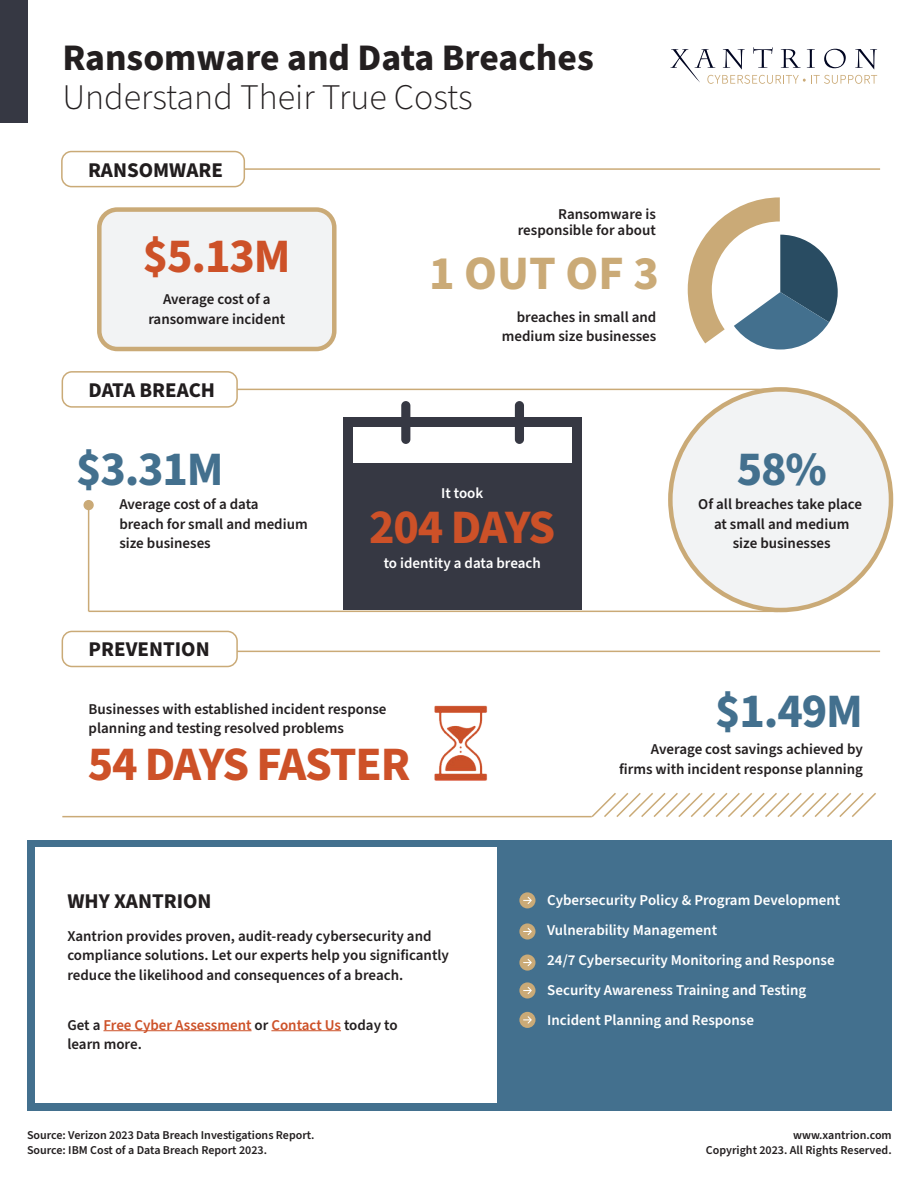
<style>
.page{position:relative;width:918px;height:1188px;background:#fff}
.page>*{position:absolute;margin:0;border:0;box-sizing:border-box;transform-origin:0 0}
.t1{font:700 48px "Source Sans Pro";letter-spacing:-.03em;color:#cd5128}
.t2{font:700 48px "Source Sans Pro";letter-spacing:-.025em;color:#43708e}
.t3{font:700 48px "Source Sans Pro";color:#caaa77}
.t4{font:700 37.5px "Source Sans Pro";color:#231f20}
.t5{font:300 36px "Source Sans Pro";color:#231f20}
.t6{font:700 21px "Source Sans Pro";color:#211d1e}
.t7{font:700 21px "Source Sans Pro";color:#231f20}
.t8{font:600 15px/19.5px "Source Sans Pro";color:#231f20}
.t9{font:600 15px/30px "Source Sans Pro";color:#fff}
.t10{font:600 15px/19.5px "Source Sans Pro";color:#211d1e;text-align:center}
.t11{font:600 15px/19.5px "Source Sans Pro";color:#cd5128}
.t12{font:600 12px/15px "Source Sans Pro";color:#231f20}
.s1{color:#231f20}
</style>
<div class="page">
<div style="left:27px;top:840px;width:864px;height:271px;background:#43708e"></div>
<div style="left:36px;top:848px;width:461px;height:255px;background:#fff"></div>
<div style="left:99px;top:210px;width:235px;height:139px;background:#f2f3f4;border-radius:18px"></div>
<div style="left:97px;top:207px;width:240px;height:144px;border:5px solid #caaa77;border-radius:18px"></div>
<div style="left:343px;top:418px;width:239px;height:192px;background:#363843"></div>
<div style="left:670px;top:389px;width:221px;height:221px;background:#f2f3f4;border-radius:50%"></div>
<div style="left:668px;top:387px;width:225px;height:225px;border:5px solid #caaa77;border-radius:50%"></div>
<div style="left:0;top:0;width:27px;height:123px;background:#363843"></div>
<hr style="left:244px;top:168px;width:636px;height:2px;background:#caaa77">
<hr style="left:237px;top:651px;width:643px;height:1px;background:#caaa77">
<hr style="left:237px;top:389px;width:544px;height:1px;background:#caaa77">
<hr style="left:89px;top:611px;width:689px;height:1px;background:#caaa77">
<hr style="left:62px;top:816px;width:530px;height:1px;background:#caaa77">
<hr style="left:104px;top:1030px;width:148px;height:1px;background:#cd5128">
<hr style="left:271px;top:1030px;width:70px;height:1px;background:#cd5128">
<div style="left:61px;top:151px;width:184px;height:36px;border:2px solid #caaa77;border-radius:10px"></div>
<div style="left:62px;top:371px;width:176px;height:37px;border:2px solid #caaa77;border-radius:10px"></div>
<div style="left:62px;top:631px;width:176px;height:36px;border:2px solid #caaa77;border-radius:10px"></div>
<svg style="left:688px;top:197px;width:150px;height:153px"></svg>
<div style="left:353px;top:427px;width:219px;height:35px;background:#fff"></div>
<div style="left:401px;top:401px;width:9px;height:43px;background:#363843;border-radius:5px"></div>
<div style="left:515px;top:401px;width:9px;height:43px;background:#363843;border-radius:5px"></div>
<hr style="left:88px;top:509px;width:1px;height:102px;background:#caaa77">
<div style="left:84px;top:501px;width:9px;height:8px;background:#caaa77;border-radius:50%"></div>
<div style="left:84px;top:500px;width:10px;height:10px;border:2px solid #caaa77;border-radius:50%"></div>
<svg style="left:519px;top:892px;width:17px;height:16px"></svg>
<svg style="left:523px;top:897px;width:9px;height:7px"></svg>
<svg style="left:519px;top:923px;width:17px;height:17px"></svg>
<svg style="left:523px;top:928px;width:9px;height:7px"></svg>
<svg style="left:519px;top:955px;width:17px;height:16px"></svg>
<svg style="left:523px;top:959px;width:9px;height:7px"></svg>
<svg style="left:519px;top:982px;width:17px;height:17px"></svg>
<svg style="left:523px;top:987px;width:9px;height:7px"></svg>
<div style="left:519px;top:1012px;width:17px;height:16px;background:#caaa77;border-radius:50%"></div>
<svg style="left:523px;top:1016px;width:9px;height:8px"></svg>
<svg style="left:590px;top:793px;width:286px;height:25px"></svg>
<svg style="left:670px;top:47px;width:207px;height:37px"></svg>
<img style="left:434px;top:705px;width:54px;height:76px">
<h2 class="t4" style="left:62px;top:42px;width:533px">Ransomware and Data Breaches</h2>
<h3 class="t5" style="left:62px;top:76px;width:412px">Understand Their True Costs</h3>
<h3 class="t6" style="left:88px;top:161px;width:136px">RANSOMWARE</h3>
<h1 class="t1" style="left:143px;top:236px;width:149px">$5.13M</h1>
<p class="t10" style="left:148px;top:291px;width:138px">Average cost of a ransomware incident</p>
<h3 class="t6" style="left:89px;top:381px;width:128px">DATA BREACH</h3>
<p class="t8" style="left:518px;top:207px;width:140px;line-height:16.5px;text-align:right">Ransomware is responsible for about</p>
<h1 class="t3" style="left:429px;top:254px;width:232px">1 OUT OF 3</h1>
<p class="t8" style="left:502px;top:308px;width:156px;text-align:right">breaches in small and medium size businesses</p>
<h1 class="t2" style="left:76px;top:449px;width:149px">$3.31M</h1>
<h1 class="t2" style="left:737px;top:449px;width:92px">58%</h1>
<p class="t9" style="left:441px;top:479px;width:44px">It took</p>
<h1 class="t1" style="left:369px;top:508px;width:187px">204 DAYS</h1>
<p class="t8" style="left:119px;top:496px;width:190px">Average cost of a data<br>breach for small and medium size busineses</p>
<p class="t10" style="left:698px;top:496px;width:165px">Of all breaches take place at small and medium<br>size businesses</p>
<h3 class="t6" style="left:89px;top:641px;width:123px">PREVENTION</h3>
<p class="t9" style="left:384px;top:549px;width:159px">to identity a data breach</p>
<p class="t8" style="left:89px;top:700px;width:299px">Businesses with established incident response planning and testing resolved problems</p>
<h1 class="t1" style="left:88px;top:745px;width:324px">54 DAYS FASTER</h1>
<h1 class="t2" style="left:715px;top:691px;width:149px">$1.49M</h1>
<p class="t8" style="left:651px;top:741px;width:214px">Average cost savings achieved by</p>
<p class="t8" style="left:619px;top:760px;width:245px">firms with incident response planning</p>
<h3 class="t7" style="left:67px;top:892px;width:146px">WHY XANTRION</h3>
<p class="t8" style="left:67px;top:927px;width:383px">Xantrion provides proven, audit-ready cybersecurity and compliance solutions. Let our experts help you significantly reduce the likelihood and consequences of a breach.</p>
<p class="t11" style="left:67px;top:1016px;width:332px"><span class="s1">Get a</span> Free Cyber Assessment <span class="s1">or</span> Contact Us <span class="s1">today to learn more.</span></p>
<p class="t9" style="left:547px;top:886px;width:295px">Cybersecurity Policy &amp; Program Development Vulnerability Management<br>24/7 Cybersecurity Monitoring and Response Security Awareness Training and Testing Incident Planning and Response</p>
<p class="t12" style="left:27px;top:1129px;width:289px">Source: Verizon 2023 Data Breach Investigations Report.<br>Source: IBM Cost of a Data Breach Report 2023.</p>
<p class="t12" style="left:706px;top:1129px;width:187px;text-align:right">www.xantrion.com<br>Copyright 2023. All Rights Reserved.</p>
</div>
